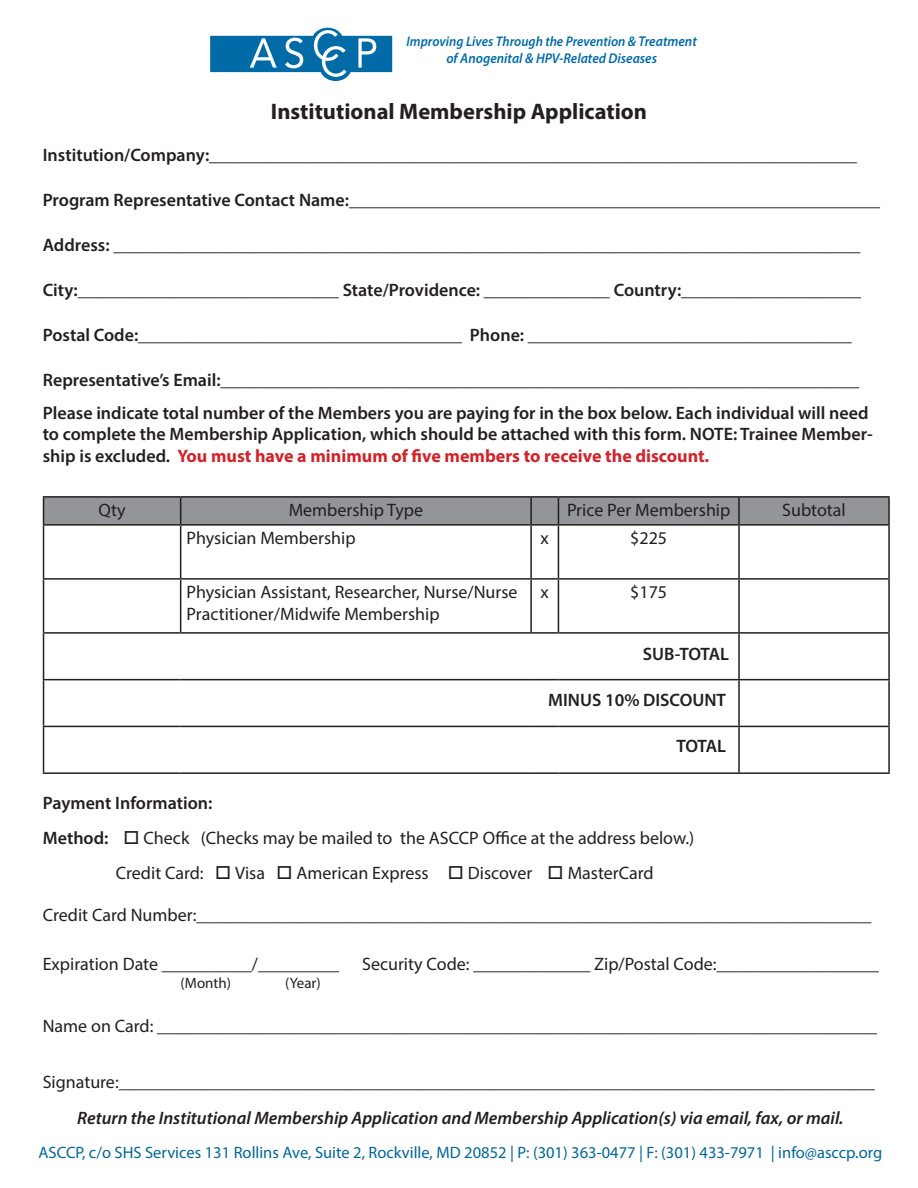
<style>
.page{position:relative;width:918px;height:1188px;background:#fff}
.page>*{position:absolute;margin:0;border:0;box-sizing:border-box;transform-origin:0 0}
.t1{font:700 22.5px "Myriad Pro";color:#231f20}
.t2{font:18px/21.6px "Myriad Pro";color:#231f20}
.t3{font:600 18px/21.6px "Myriad Pro";color:#231f20}
.t4{font:italic 600 18px "Myriad Pro";color:#231f20}
.t5{font:16.5px "Myriad Pro";color:#069}
.t6{font:15px "Myriad Pro";color:#231f20}
.t7{font:italic 600 14.25px "Myriad Pro";color:#006ba7;scale:.95 1}
.t8{font:italic 600 13.95px "Myriad Pro";color:#006ba7;scale:.95 1}
.s1{font-size:14.25px}
.s2{font-weight:600}
.s3{font-weight:700;color:#d1232a}
</style>
<div class="page">
<svg style="left:210px;top:28px;width:182px;height:53px"></svg>
<hr style="left:43px;top:496px;width:138px;height:2px;background:#231f20">
<hr style="left:181px;top:496px;width:350px;height:2px;background:#231f20">
<hr style="left:531px;top:496px;width:27px;height:2px;background:#231f20">
<hr style="left:558px;top:496px;width:181px;height:2px;background:#231f20">
<div style="left:43px;top:497px;width:845px;height:27px;background:#939598"></div>
<hr style="left:739px;top:496px;width:151px;height:2px;background:#231f20">
<hr style="left:738px;top:498px;width:2px;height:26px;background:#231f20">
<hr style="left:888px;top:498px;width:2px;height:26px;background:#231f20">
<hr style="left:43px;top:524px;width:138px;height:2px;background:#231f20">
<hr style="left:43px;top:526px;width:1px;height:52px;background:#231f20">
<hr style="left:181px;top:524px;width:350px;height:2px;background:#231f20">
<hr style="left:180px;top:526px;width:1px;height:52px;background:#231f20">
<hr style="left:531px;top:524px;width:27px;height:2px;background:#231f20">
<hr style="left:530px;top:526px;width:2px;height:52px;background:#231f20">
<hr style="left:558px;top:524px;width:181px;height:2px;background:#231f20">
<hr style="left:558px;top:526px;width:1px;height:52px;background:#231f20">
<hr style="left:739px;top:524px;width:151px;height:2px;background:#231f20">
<hr style="left:738px;top:526px;width:2px;height:52px;background:#231f20">
<hr style="left:888px;top:526px;width:2px;height:52px;background:#231f20">
<hr style="left:43px;top:578px;width:138px;height:2px;background:#231f20">
<hr style="left:43px;top:580px;width:1px;height:52px;background:#231f20">
<hr style="left:181px;top:578px;width:350px;height:2px;background:#231f20">
<hr style="left:180px;top:580px;width:1px;height:52px;background:#231f20">
<hr style="left:531px;top:578px;width:27px;height:2px;background:#231f20">
<hr style="left:530px;top:580px;width:2px;height:52px;background:#231f20">
<hr style="left:558px;top:578px;width:181px;height:2px;background:#231f20">
<hr style="left:558px;top:580px;width:1px;height:52px;background:#231f20">
<hr style="left:739px;top:578px;width:151px;height:2px;background:#231f20">
<hr style="left:738px;top:580px;width:2px;height:52px;background:#231f20">
<hr style="left:888px;top:580px;width:2px;height:52px;background:#231f20">
<hr style="left:43px;top:632px;width:138px;height:2px;background:#231f20">
<hr style="left:43px;top:634px;width:1px;height:45px;background:#231f20">
<hr style="left:181px;top:632px;width:350px;height:2px;background:#231f20">
<hr style="left:531px;top:632px;width:27px;height:2px;background:#231f20">
<hr style="left:558px;top:632px;width:181px;height:2px;background:#231f20">
<hr style="left:739px;top:632px;width:151px;height:2px;background:#231f20">
<hr style="left:738px;top:634px;width:2px;height:45px;background:#231f20">
<hr style="left:888px;top:634px;width:2px;height:45px;background:#231f20">
<hr style="left:43px;top:679px;width:138px;height:1px;background:#231f20">
<hr style="left:43px;top:680px;width:1px;height:46px;background:#231f20">
<hr style="left:181px;top:679px;width:350px;height:1px;background:#231f20">
<svg style="left:531px;top:679px;width:27px;height:1px"></svg>
<hr style="left:558px;top:679px;width:181px;height:1px;background:#231f20">
<hr style="left:739px;top:679px;width:151px;height:1px;background:#231f20">
<hr style="left:738px;top:680px;width:2px;height:46px;background:#231f20">
<hr style="left:888px;top:680px;width:2px;height:46px;background:#231f20">
<hr style="left:43px;top:726px;width:138px;height:1px;background:#231f20">
<hr style="left:43px;top:727px;width:1px;height:45px;background:#231f20">
<hr style="left:181px;top:726px;width:350px;height:1px;background:#231f20">
<svg style="left:531px;top:726px;width:27px;height:1px"></svg>
<hr style="left:558px;top:726px;width:181px;height:1px;background:#231f20">
<hr style="left:739px;top:726px;width:151px;height:1px;background:#231f20">
<hr style="left:738px;top:727px;width:2px;height:45px;background:#231f20">
<hr style="left:888px;top:727px;width:2px;height:45px;background:#231f20">
<hr style="left:43px;top:772px;width:138px;height:2px;background:#231f20">
<hr style="left:181px;top:772px;width:350px;height:2px;background:#231f20">
<hr style="left:531px;top:772px;width:27px;height:2px;background:#231f20">
<hr style="left:558px;top:772px;width:181px;height:2px;background:#231f20">
<hr style="left:739px;top:772px;width:151px;height:2px;background:#231f20">
<p class="t8" style="left:407px;top:32px;width:307px">Improving Lives Through the Prevention &amp; <span class="s1">Treatment</span></p>
<p class="t7" style="left:446px;top:49px;width:223px">of Anogenital &amp; HPV-Related Diseases</p>
<p class="t1" style="left:271px;top:97px;width:378px">Institutional Membership Application</p>
<p class="t3" style="left:43px;top:144px;width:816px">Institution/Company:________________________________________________________________________</p>
<p class="t3" style="left:43px;top:189px;width:839px">Program Representative Contact Name:___________________________________________________________</p>
<p class="t2" style="left:43px;top:234px;width:819px"><span class="s2">Address:</span> ___________________________________________________________________________________</p>
<p class="t2" style="left:43px;top:279px;width:820px"><span class="s2">City:</span>_____________________________ <span class="s2">State/Providence:</span> ______________ <span class="s2">Country:</span>____________________</p>
<p class="t2" style="left:43px;top:324px;width:811px"><span class="s2">Postal Code:</span>____________________________________ <span class="s2">Phone:</span> ____________________________________</p>
<p class="t2" style="left:43px;top:369px;width:818px"><span class="s2">Representative’s Email:</span>_______________________________________________________________________</p>
<p class="t3" style="left:43px;top:401px;width:832px">Please indicate total number of the Members you are paying for in the box below. Each individual will need to complete the Membership Application, which should be attached with this form. NOTE: Trainee Member&shy;ship is excluded. <span class="s3">You must have a minimum of five members to receive the discount.</span></p>
<p class="t2" style="left:98px;top:499px;width:29px">Qty</p>
<p class="t2" style="left:289px;top:499px;width:136px">Membership Type</p>
<p class="t2" style="left:567px;top:499px;width:165px">Price Per Membership</p>
<p class="t2" style="left:782px;top:499px;width:65px">Subtotal</p>
<p class="t2" style="left:187px;top:527px;width:171px">Physician Membership</p>
<p class="t2" style="left:541px;top:527px;width:10px">x</p>
<p class="t2" style="left:630px;top:527px;width:38px">$225</p>
<p class="t2" style="left:187px;top:581px;width:332px">Physician Assistant, Researcher, Nurse/Nurse<br>Practitioner/Midwife Membership</p>
<p class="t2" style="left:541px;top:581px;width:10px">x</p>
<p class="t2" style="left:630px;top:581px;width:38px">$175</p>
<p class="t3" style="left:643px;top:642px;width:88px">SUB-TOTAL</p>
<p class="t3" style="left:548px;top:688px;width:179px">MINUS 10% DISCOUNT</p>
<p class="t3" style="left:676px;top:734px;width:51px">TOTAL</p>
<p class="t3" style="left:43px;top:792px;width:171px">Payment Information:</p>
<p class="t2" style="left:43px;top:827px;width:653px"><span class="s2">Method:</span> □ Check (Checks may be mailed to the ASCCP Office at the address below.)</p>
<p class="t2" style="left:116px;top:862px;width:539px">Credit Card: □ Visa □ American Express □ Discover □ MasterCard</p>
<p class="t2" style="left:43px;top:904px;width:830px">Credit Card Number:___________________________________________________________________________</p>
<p class="t2" style="left:43px;top:953px;width:298px">Expiration Date __________/_________</p>
<p class="t2" style="left:362px;top:953px;width:518px">Security Code: _____________ Zip/Postal Code:__________________</p>
<p class="t6" style="left:181px;top:974px;width:52px">(Month)</p>
<p class="t6" style="left:285px;top:974px;width:37px">(Year)</p>
<p class="t2" style="left:43px;top:1015px;width:836px">Name on Card: ________________________________________________________________________________</p>
<p class="t2" style="left:43px;top:1071px;width:833px">Signature:____________________________________________________________________________________</p>
<p class="t4" style="left:77px;top:1107px;width:768px">Return the Institutional Membership Application and Membership Application(s) via email, fax, or mail.</p>
<p class="t5" style="left:39px;top:1142px;width:845px">ASCCP, c/o SHS Services 131 Rollins Ave, Suite 2, Rockville, MD 20852 | P: (301) 363-0477 | F: (301) 433-7971 | info@asccp.org</p>
</div>
